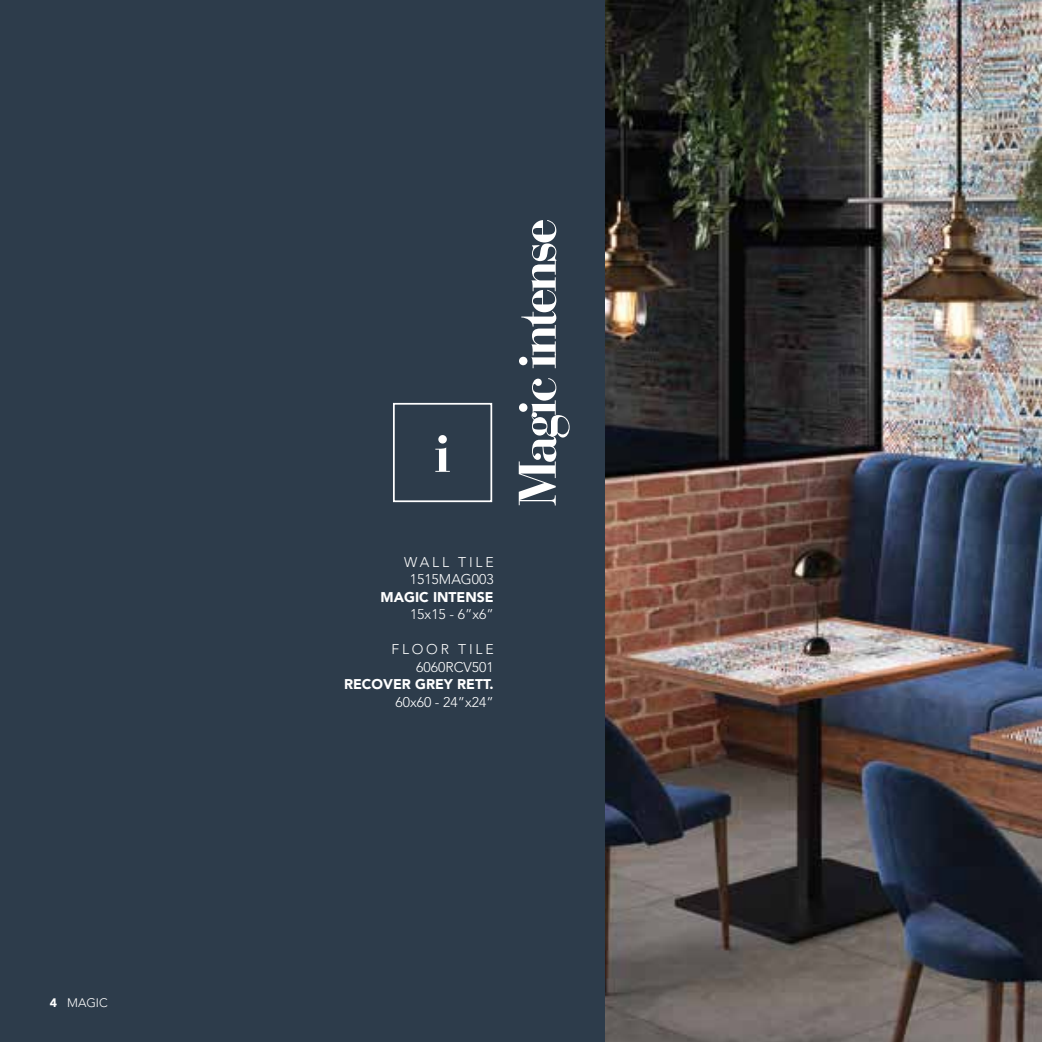
<style>
.page{position:relative;width:1042px;height:1042px;background:#fff}
.page>*{position:absolute;margin:0;border:0;box-sizing:border-box;transform-origin:0 0}
.t1{font:700 52.5px "Bauer Bodoni Std";letter-spacing:-.075em;color:#fff}
.t2{font:300 14px/17.5px "Avenir LT Std";color:#fff;text-align:center}
.t3{font:900 14px "Avenir LT Std";color:#fff}
.t4{font:300 12.25px "Avenir LT Std";color:#fff}
.s1{font-weight:900}
</style>
<div class="page">
<div style="left:0;top:0;width:605px;height:1042px;background:#2d3c4b"></div>
<img style="left:605px;top:0;width:437px;height:1042px">
<div style="left:393px;top:403px;width:99px;height:99px;border:2px solid #fff"></div>
<p class="t4" style="left:50px;top:995px;width:59px"><span class="s1">4</span> MAGIC</p>
<h1 class="t1" style="left:434px;top:422px;width:19px">i</h1>
<p class="t2" style="left:404px;top:553px;width:91px">WALL TILE<br>1515MAG003</p>
<p class="t3" style="left:381px;top:588px;width:115px">MAGIC INTENSE</p>
<p class="t2" style="left:410px;top:605px;width:85px">15x15 - 6”x6”</p>
<p class="t2" style="left:391px;top:640px;width:104px;text-align:right">FLOOR TILE<br>6060RCV501</p>
<p class="t3" style="left:344px;top:676px;width:151px">RECOVER GREY RETT.</p>
<p class="t2" style="left:395px;top:693px;width:100px">60x60 - 24”x24”</p>
<h1 class="t1" style="left:506px;top:507px;width:290px;rotate:-90deg">Magic intense</h1>
</div>
